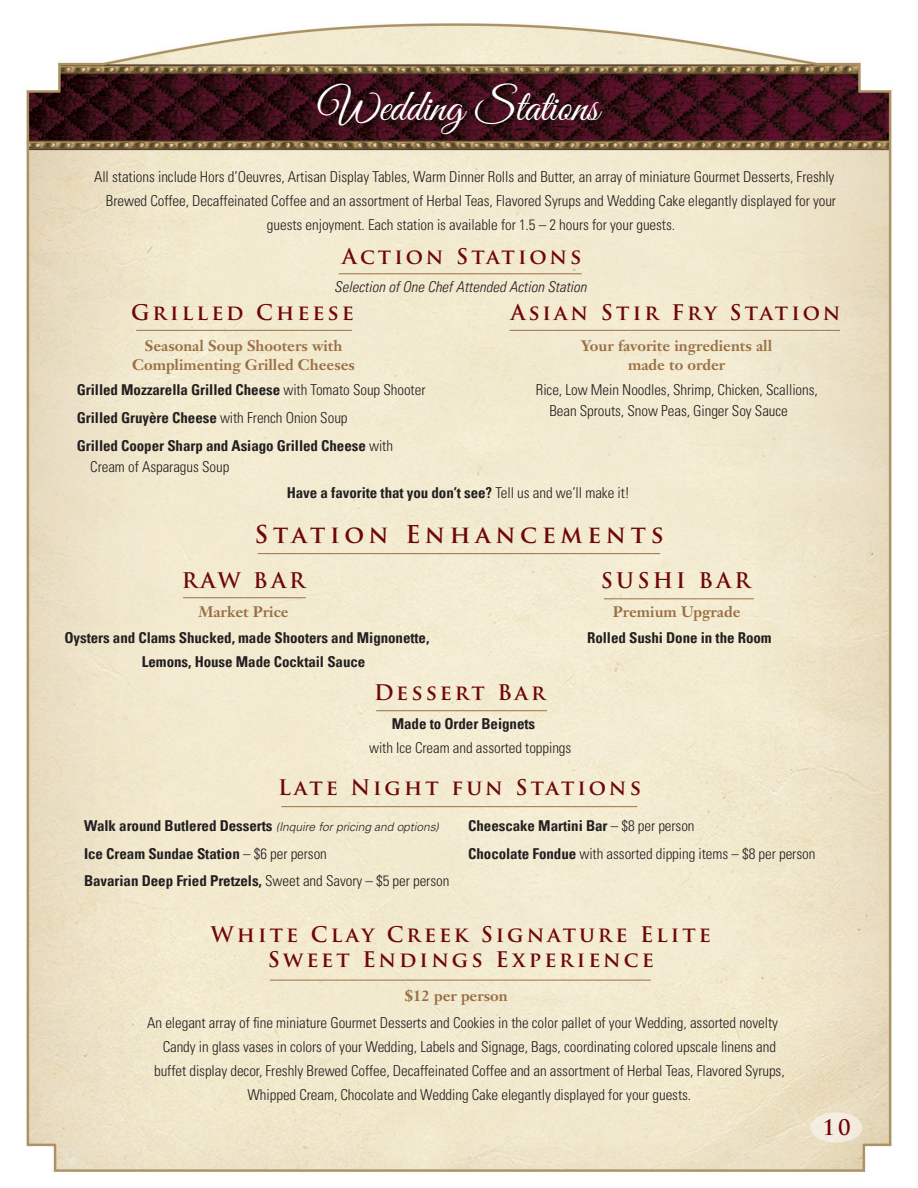
<style>
.page{position:relative;width:918px;height:1188px;background:#fff}
.page>*{position:absolute;margin:0;border:0;box-sizing:border-box;transform-origin:0 0}
.t1{font:45px "Great Vibes";color:#fff}
.t2{font:700 24px "Trajan Pro";letter-spacing:.2em;color:#6f0709}
.t3{font:700 21px/25.2px "Trajan Pro";letter-spacing:.15em;color:#6f0709;text-align:center}
.t4{font:700 21px "Trajan Pro";letter-spacing:.13em;color:#6f0709}
.t5{font:300 condensed 15px/24px "Univers";letter-spacing:-.005em;color:#231f20}
.t6{font:700 condensed 15px/27.8px "Univers LT Pro";letter-spacing:-.005em;color:#231f20}
.t7{font:700 15px/19.5px "Janson Text";color:#9b6f44;text-align:center}
.t8{font:italic 300 condensed 15px "Univers LT Pro";color:#231f20}
.t9{font:italic 300 12px "Univers";letter-spacing:-.005em;color:#231f20}
.s1{font-family:"Univers";font-weight:300}
.s2{font-family:"Univers LT Pro";font-weight:700;font-style:normal;font-stretch:condensed;font-size:15px}
.s3{font-family:"Univers LT Pro";font-weight:700}
</style>
<div class="page">
<img style="left:26px;top:23px;width:866px;height:1150px">
<hr style="left:258px;top:553px;width:402px;height:1px;background:#9b6f44">
<hr style="left:510px;top:330px;width:330px;height:1px;background:#9b6f44">
<hr style="left:136px;top:330px;width:216px;height:1px;background:#9b6f44">
<hr style="left:183px;top:597px;width:123px;height:1px;background:#9b6f44">
<hr style="left:376px;top:710px;width:171px;height:1px;background:#9b6f44">
<hr style="left:604px;top:598px;width:150px;height:1px;background:#9b6f44">
<hr style="left:281px;top:806px;width:356px;height:1px;background:#9b6f44">
<hr style="left:270px;top:980px;width:381px;height:1px;background:#9b6f44">
<div style="left:811px;top:1112px;width:51px;height:31px;background:#f3eddf;border-radius:50%"></div>
<hr style="left:339px;top:273px;width:243px;height:1px;background:#9b6f44">
<h1 class="t1" style="left:319px;top:81px;width:282px">Wedding Stations</h1>
<p class="t5" style="left:94px;top:164px;width:742px">All stations include Hors d’Oeuvres, Artisan Display Tables, Warm Dinner Rolls and Butter, an array of miniature Gourmet Desserts, Freshly</p>
<p class="t5" style="left:106px;top:188px;width:732px">Brewed Coffee, Decaffeinated Coffee and an assortment of Herbal Teas, Flavored Syrups and Wedding Cake elegantly displayed for your</p>
<p class="t5" style="left:267px;top:212px;width:410px">guests enjoyment. Each station is available for 1.5 – 2 hours for your guests.</p>
<h3 class="t3" style="left:342px;top:244px;width:241px">Action Stations</h3>
<p class="t8" style="left:334px;top:277px;width:254px">Selection of One Chef Attended Action Station</p>
<h3 class="t3" style="left:131px;top:300px;width:224px">Grilled Cheese</h3>
<h3 class="t3" style="left:511px;top:300px;width:331px">Asian Stir Fry Station</h3>
<p class="t7" style="left:132px;top:336px;width:224px">Seasonal Soup Shooters with<br>Complimenting Grilled Cheeses</p>
<p class="t7" style="left:581px;top:336px;width:193px">Your favorite ingredients all made to order</p>
<p class="t6" style="left:77px;top:376px;width:350px">Grilled Mozzarella Grilled Cheese <span class="s1">with Tomato Soup Shooter<br></span>Grilled Gruyère Cheese <span class="s1">with French Onion Soup<br></span>Grilled Cooper Sharp and Asiago Grilled Cheese <span class="s1">with</span></p>
<p class="t5" style="left:90px;top:454px;width:141px">Cream of Asparagus Soup</p>
<p class="t5" style="left:549px;top:379px;width:270px;line-height:21px;text-indent:-14px">Rice, Low Mein Noodles, Shrimp, Chicken, Scallions,<br>Bean Sprouts, Snow Peas, Ginger Soy Sauce</p>
<p class="t6" style="left:287px;top:479px;width:345px">Have a favorite that you don’t see? <span class="s1">Tell us and we’ll make it!</span></p>
<h2 class="t2" style="left:255px;top:519px;width:411px">Station Enhancements</h2>
<h3 class="t3" style="left:182px;top:568px;width:125px">RAW BAR</h3>
<p class="t7" style="left:198px;top:602px;width:92px">Market Price</p>
<h3 class="t3" style="left:601px;top:568px;width:151px">SUSHI BAR</h3>
<p class="t7" style="left:613px;top:602px;width:129px">Premium Upgrade</p>
<p class="t6" style="left:142px;top:625px;width:289px;line-height:24px;text-indent:-78px">Oysters and Clams Shucked, made Shooters and Mignonette,<br>Lemons, House Made Cocktail Sauce</p>
<p class="t6" style="left:587px;top:624px;width:186px">Rolled Sushi Done in the Room</p>
<h3 class="t4" style="left:374px;top:679px;width:173px">Dessert Bar</h3>
<p class="t6" style="left:392px;top:710px;width:145px">Made to Order Beignets</p>
<p class="t5" style="left:369px;top:736px;width:204px">with Ice Cream and assorted toppings</p>
<h3 class="t3" style="left:278px;top:775px;width:365px">Late Night fun Stations</h3>
<p class="t9" style="left:84px;top:819px;width:356px"><span class="s2">Walk around Butlered Desserts</span> (Inquire for pricing and options)</p>
<p class="t6" style="left:84px;top:839px;width:367px">Ice Cream Sundae Station <span class="s1">– $6 per person<br></span>Bavarian Deep Fried Pretzels, <span class="s1">Sweet and Savory – $5 per person</span></p>
<p class="t6" style="left:468px;top:811px;width:228px">Cheescake Martini Bar <span class="s1">– $8 per person</span></p>
<p class="t5" style="left:468px;top:841px;width:349px"><span class="s3">Chocolate Fondue</span> with assorted dipping items – $8 per person</p>
<h3 class="t3" style="left:211px;top:922px;width:502px">White Clay Creek Signature Elite<br>Sweet Endings Experience</h3>
<p class="t7" style="left:405px;top:986px;width:104px">$12 per person</p>
<p class="t5" style="left:147px;top:1010px;width:639px;text-align:center">An elegant array of fine miniature Gourmet Desserts and Cookies in the color pallet of your Wedding, assorted novelty Candy in glass vases in colors of your Wedding, Labels and Signage, Bags, coordinating colored upscale linens and buffet display decor, Freshly Brewed Coffee, Decaffeinated Coffee and an assortment of Herbal Teas, Flavored Syrups, Whipped Cream, Chocolate and Wedding Cake elegantly displayed for your guests.</p>
<h3 class="t3" style="left:823px;top:1115px;width:30px">10</h3>
</div>
